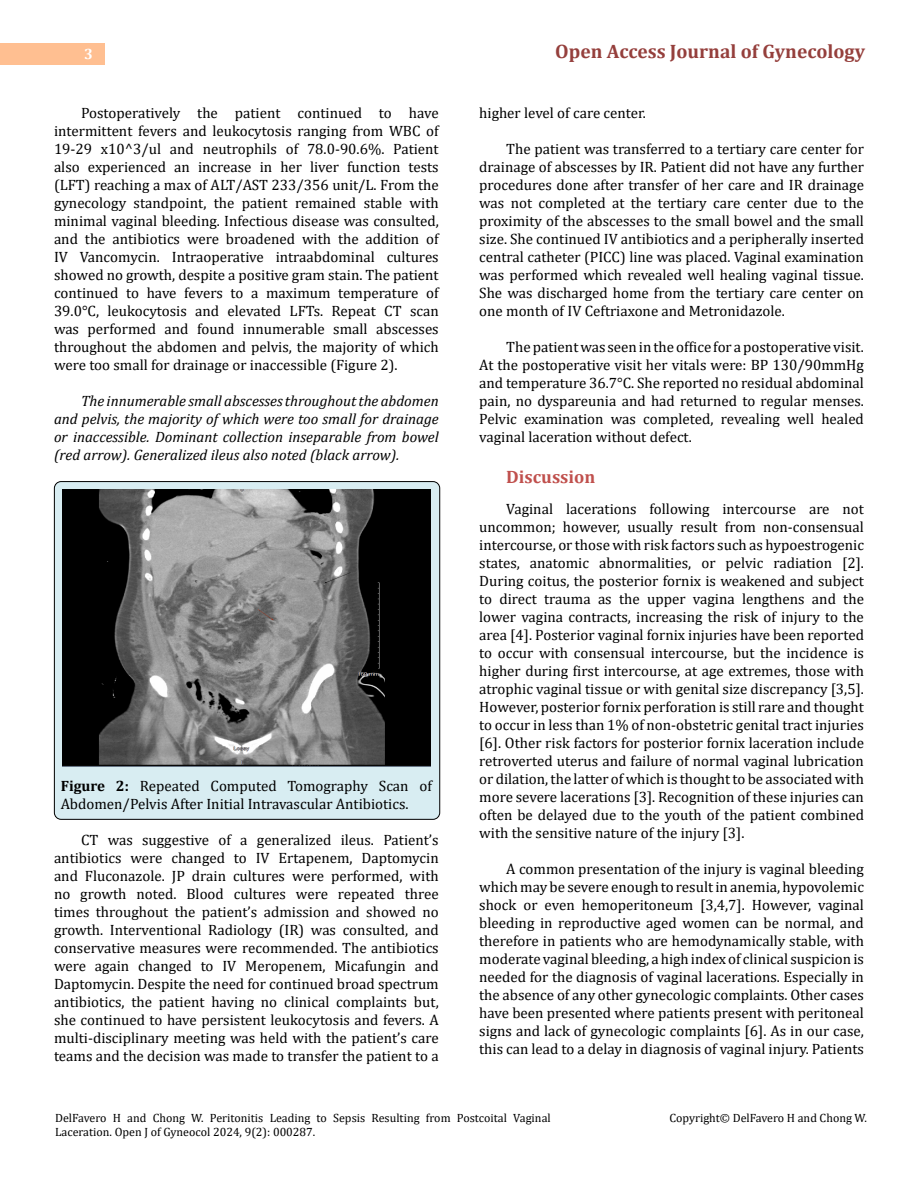
<style>
.page{position:relative;width:918px;height:1188px;background:#fff}
.page>*{position:absolute;margin:0;border:0;box-sizing:border-box;transform-origin:0 0}
.t1{font:700 19.5px "Cambria";color:#953f3c}
.t2{font:700 18px "Cambria";color:#c0504d}
.t3{font:15px/18px "Cambria";color:#000;text-align:justify}
.t4{font:italic 15px/18px "Cambria";color:#000;text-align:justify}
.t5{font:700 15px "Cambria";color:#fff}
.t6{font:12px/14.4px "Cambria";color:#000}
.s1{font-weight:700}
</style>
<div class="page">
<div style="left:0;top:43px;width:105px;height:21px;background:#ffbf91"></div>
<div style="left:54px;top:482px;width:386px;height:337px;background:#d8edf2;border-radius:7px"></div>
<div style="left:54px;top:481px;width:386px;height:339px;border:1px solid #000;border-radius:7px"></div>
<img style="left:62px;top:490px;width:368px;height:276px">
<p class="t5" style="left:84px;top:44px;width:10px">3</p>
<h1 class="t1" style="left:555px;top:38px;width:311px">Open Access Journal of Gynecology</h1>
<p class="t3" style="left:54px;top:104px;width:386px;text-indent:27px">Postoperatively the patient continued to have intermittent fevers and leukocytosis ranging from WBC of 19-29 x10^3/ul and neutrophils of 78.0-90.6%. Patient also experienced an increase in her liver function tests (LFT) reaching a max of ALT/AST 233/356 unit/L. From the gynecology standpoint, the patient remained stable with minimal vaginal bleeding. Infectious disease was consulted, and the antibiotics were broadened with the addition of IV Vancomycin. Intraoperative intraabdominal cultures showed no growth, despite a positive gram stain. The patient continued to have fevers to a maximum temperature of 39.0°C, leukocytosis and elevated LFTs. Repeat CT scan was performed and found innumerable small abscesses throughout the abdomen and pelvis, the majority of which were too small for drainage or inaccessible (Figure 2).</p>
<p class="t4" style="left:54px;top:391px;width:386px;text-indent:27px">The innumerable small abscesses throughout the abdomen and pelvis, the majority of which were too small for drainage or inaccessible. Dominant collection inseparable from bowel (red arrow). Generalized ileus also noted (black arrow).</p>
<p class="t3" style="left:61px;top:777px;width:373px"><span class="s1">Figure 2:</span> Repeated Computed Tomography Scan of<br>Abdomen/Pelvis After Initial Intravascular Antibiotics.</p>
<p class="t3" style="left:54px;top:831px;width:386px;text-indent:27px">CT was suggestive of a generalized ileus. Patient’s antibiotics were changed to IV Ertapenem, Daptomycin and Fluconazole. JP drain cultures were performed, with no growth noted. Blood cultures were repeated three times throughout the patient’s admission and showed no growth. Interventional Radiology (IR) was consulted, and conservative measures were recommended. The antibiotics were again changed to IV Meropenem, Micafungin and Daptomycin. Despite the need for continued broad spectrum antibiotics, the patient having no clinical complaints but, she continued to have persistent leukocytosis and fevers. A multi-disciplinary meeting was held with the patient’s care teams and the decision was made to transfer the patient to a</p>
<p class="t3" style="left:479px;top:104px;width:168px">higher level of care center.</p>
<p class="t3" style="left:479px;top:140px;width:386px;text-indent:27px">The patient was transferred to a tertiary care center for drainage of abscesses by IR. Patient did not have any further procedures done after transfer of her care and IR drainage was not completed at the tertiary care center due to the proximity of the abscesses to the small bowel and the small size. She continued IV antibiotics and a peripherally inserted central catheter (PICC) line was placed. Vaginal examination was performed which revealed well healing vaginal tissue.<br>She was discharged home from the tertiary care center on one month of IV Ceftriaxone and Metronidazole.</p>
<p class="t3" style="left:479px;top:338px;width:386px;text-indent:27px">The patient was seen in the office for a postoperative visit.<br>At the postoperative visit her vitals were: BP 130/90mmHg and temperature 36.7°C. She reported no residual abdominal pain, no dyspareunia and had returned to regular menses.<br>Pelvic examination was completed, revealing well healed vaginal laceration without defect.</p>
<p class="t2" style="left:506px;top:464px;width:91px">Discussion</p>
<p class="t3" style="left:479px;top:500px;width:386px;text-indent:27px">Vaginal lacerations following intercourse are not uncommon; however, usually result from non-consensual intercourse, or those with risk factors such as hypoestrogenic states, anatomic abnormalities, or pelvic radiation [2].<br>During coitus, the posterior fornix is weakened and subject to direct trauma as the upper vagina lengthens and the lower vagina contracts, increasing the risk of injury to the area [4]. Posterior vaginal fornix injuries have been reported to occur with consensual intercourse, but the incidence is higher during first intercourse, at age extremes, those with atrophic vaginal tissue or with genital size discrepancy [3,5].<br>However, posterior fornix perforation is still rare and thought to occur in less than 1% of non-obstetric genital tract injuries [6]. Other risk factors for posterior fornix laceration include retroverted uterus and failure of normal vaginal lubrication or dilation, the latter of which is thought to be associated with more severe lacerations [3]. Recognition of these injuries can often be delayed due to the youth of the patient combined with the sensitive nature of the injury [3].</p>
<p class="t3" style="left:479px;top:860px;width:386px;text-indent:27px">A common presentation of the injury is vaginal bleeding which may be severe enough to result in anemia, hypovolemic shock or even hemoperitoneum [3,4,7]. However, vaginal bleeding in reproductive aged women can be normal, and therefore in patients who are hemodynamically stable, with moderate vaginal bleeding, a high index of clinical suspicion is needed for the diagnosis of vaginal lacerations. Especially in the absence of any other gynecologic complaints. Other cases have been presented where patients present with peritoneal signs and lack of gynecologic complaints [6]. As in our case, this can lead to a delay in diagnosis of vaginal injury. Patients</p>
<p class="t6" style="left:55px;top:1111px;width:497px">DelFavero H and Chong W. Peritonitis Leading to Sepsis Resulting from Postcoital Vaginal<br>Laceration. Open J of Gyneocol 2024, 9(2): 000287.</p>
<p class="t6" style="left:669px;top:1111px;width:199px">Copyright© DelFavero H and Chong W.</p>
</div>
